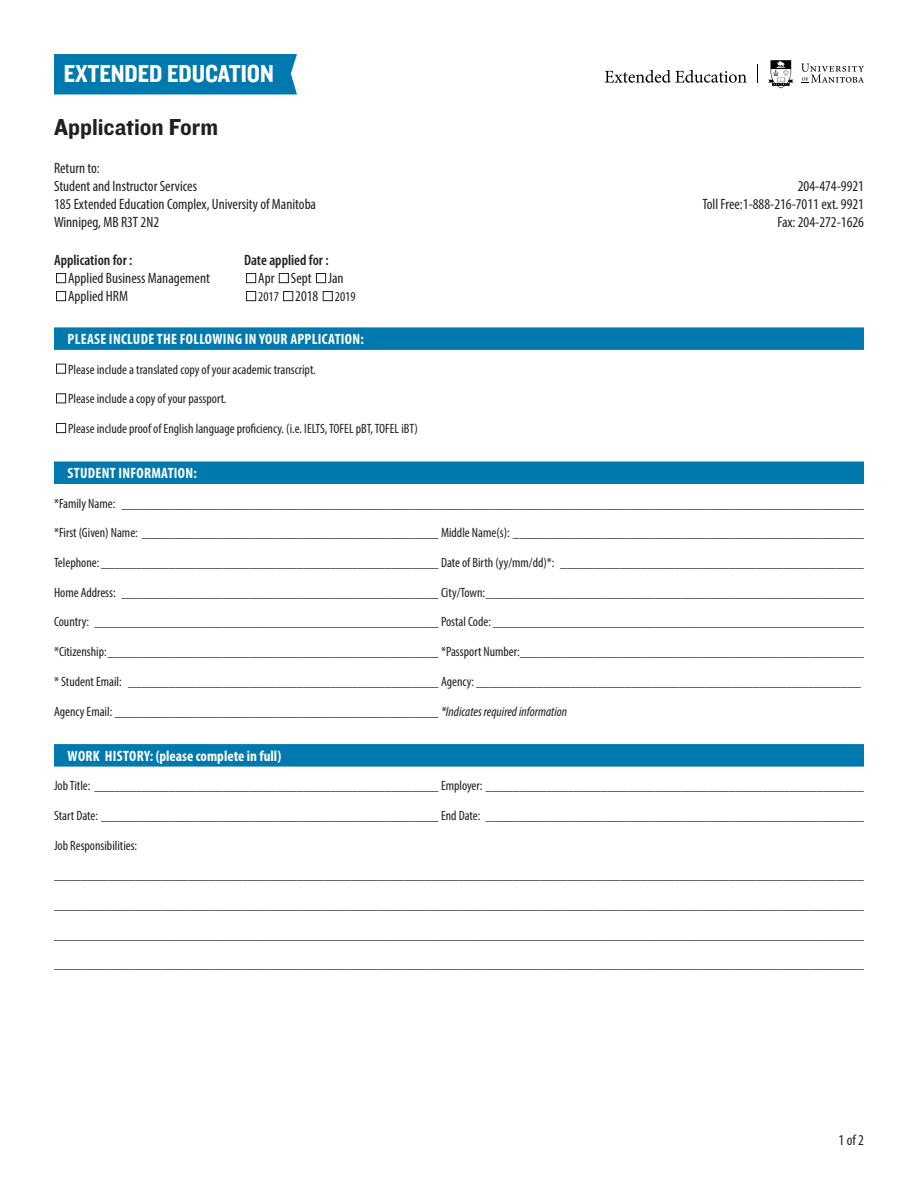
<style>
.page{position:relative;width:918px;height:1188px;background:#fff}
.page>*{position:absolute;margin:0;border:0;box-sizing:border-box;transform-origin:0 0}
.t1{font:25.5px "Knockout 50 Welterweight";color:#fff}
.t2{font:24px "Knockout 51 Middleweight";color:#231f20}
.t3{font:condensed 15px/18px "Myriad Pro";color:#231f20}
.t4{font:700 condensed 15px "Myriad Pro";letter-spacing:.02em;color:#fff}
.t5{font:700 condensed 15px "Myriad Pro";color:#fff}
.t6{font:600 condensed 15px "Myriad Pro";color:#231f20}
.t7{font:condensed 13.5px "Myriad Pro";color:#231f20}
.s1{font-size:15px}
.s2{font-style:italic}
</style>
<div class="page">
<svg style="left:605px;top:70px;width:142px;height:13px"></svg>
<svg style="left:801px;top:64px;width:63px;height:19px"></svg>
<svg style="left:768px;top:60px;width:26px;height:28px"></svg>
<svg style="left:757px;top:64px;width:1px;height:19px"></svg>
<div style="left:54px;top:54px;width:243px;height:40px;background:#0079af"></div>
<div style="left:56px;top:273px;width:10px;height:10px;border:1px solid #231f20"></div>
<div style="left:56px;top:291px;width:10px;height:10px;border:1px solid #231f20"></div>
<div style="left:246px;top:273px;width:10px;height:10px;border:1px solid #231f20"></div>
<div style="left:279px;top:273px;width:10px;height:10px;border:1px solid #231f20"></div>
<div style="left:316px;top:273px;width:10px;height:10px;border:1px solid #231f20"></div>
<div style="left:246px;top:291px;width:10px;height:10px;border:1px solid #231f20"></div>
<div style="left:283px;top:291px;width:10px;height:10px;border:1px solid #231f20"></div>
<div style="left:323px;top:291px;width:10px;height:10px;border:1px solid #231f20"></div>
<div style="left:54px;top:327px;width:810px;height:23px;background:#0079af"></div>
<div style="left:54px;top:461px;width:810px;height:23px;background:#0079af"></div>
<div style="left:54px;top:744px;width:810px;height:23px;background:#0079af"></div>
<div style="left:56px;top:364px;width:10px;height:10px;border:1px solid #231f20"></div>
<div style="left:56px;top:393px;width:10px;height:10px;border:1px solid #231f20"></div>
<div style="left:56px;top:423px;width:10px;height:10px;border:1px solid #231f20"></div>
<h1 class="t1" style="left:64px;top:56px;width:212px">EXTENDED EDUCATION</h1>
<p class="t2" style="left:54px;top:111px;width:166px">Application Form</p>
<p class="t3" style="left:54px;top:159px;width:47px">Return to:</p>
<p class="t3" style="left:54px;top:177px;width:264px">Student and Instructor Services<br>185 Extended Education Complex, University of Manitoba<br>Winnipeg, MB R3T 2N2</p>
<p class="t3" style="left:798px;top:177px;width:68px">204-474-9921</p>
<p class="t3" style="left:702px;top:195px;width:163px;text-align:right">Toll Free:1-888-216-7011 ext. 9921<br>Fax: 204-272-1626</p>
<p class="t6" style="left:54px;top:252px;width:80px">Application for :</p>
<p class="t3" style="left:68px;top:269px;width:143px">Applied Business Management</p>
<p class="t3" style="left:68px;top:287px;width:61px">Applied HRM</p>
<p class="t6" style="left:244px;top:252px;width:86px">Date applied for :</p>
<p class="t3" style="left:258px;top:269px;width:87px">Apr Sept Jan</p>
<p class="t7" style="left:258px;top:288px;width:99px">2017 <span class="s1">2018</span> 2019</p>
<p class="t4" style="left:68px;top:330px;width:298px">PLEASE INCLUDE THE FOLLOWING IN YOUR APPLICATION:</p>
<p class="t7" style="left:68px;top:361px;width:249px">Please include a translated copy of your academic transcript.</p>
<p class="t7" style="left:68px;top:391px;width:160px">Please include a copy of your passport.</p>
<p class="t7" style="left:68px;top:420px;width:351px">Please include proof of English language proficiency. (i.e. IELTS, TOFEL pBT, TOFEL iBT)</p>
<p class="t4" style="left:68px;top:464px;width:131px">STUDENT INFORMATION:</p>
<p class="t7" style="left:54px;top:495px;width:811px">*Family Name: ______________________________________________________________________________________________________________</p>
<p class="t7" style="left:54px;top:525px;width:811px">*First (Given) Name: ____________________________________________ Middle Name(s): ____________________________________________________</p>
<p class="t7" style="left:54px;top:554px;width:812px">Telephone: __________________________________________________ Date of Birth (yy/mm/dd)*: _____________________________________________</p>
<p class="t7" style="left:54px;top:584px;width:811px">Home Address: _______________________________________________ City/Town:________________________________________________________</p>
<p class="t7" style="left:54px;top:614px;width:811px">Country: ___________________________________________________ Postal Code: _______________________________________________________</p>
<p class="t7" style="left:54px;top:644px;width:811px">*Citizenship:_________________________________________________ *Passport Number:___________________________________________________</p>
<p class="t7" style="left:54px;top:673px;width:808px">* Student Email: ______________________________________________ Agency: _________________________________________________________</p>
<p class="t7" style="left:54px;top:703px;width:515px">Agency Email: ________________________________________________ <span class="s2">*Indicates required information</span></p>
<p class="t5" style="left:68px;top:746px;width:215px">WORK HISTORY: (please complete in full)</p>
<p class="t7" style="left:54px;top:778px;width:811px">Job Title: ___________________________________________________ Employer: ________________________________________________________</p>
<p class="t7" style="left:54px;top:807px;width:811px">Start Date: __________________________________________________ End Date: ________________________________________________________</p>
<p class="t7" style="left:54px;top:837px;width:85px">Job Responsibilities:</p>
<p class="t7" style="left:54px;top:867px;width:811px">________________________________________________________________________________________________________________________</p>
<p class="t7" style="left:54px;top:896px;width:811px">________________________________________________________________________________________________________________________</p>
<p class="t7" style="left:54px;top:926px;width:811px">________________________________________________________________________________________________________________________</p>
<p class="t7" style="left:54px;top:956px;width:811px">________________________________________________________________________________________________________________________</p>
<p class="t3" style="left:839px;top:1131px;width:27px">1 of 2</p>
</div>
